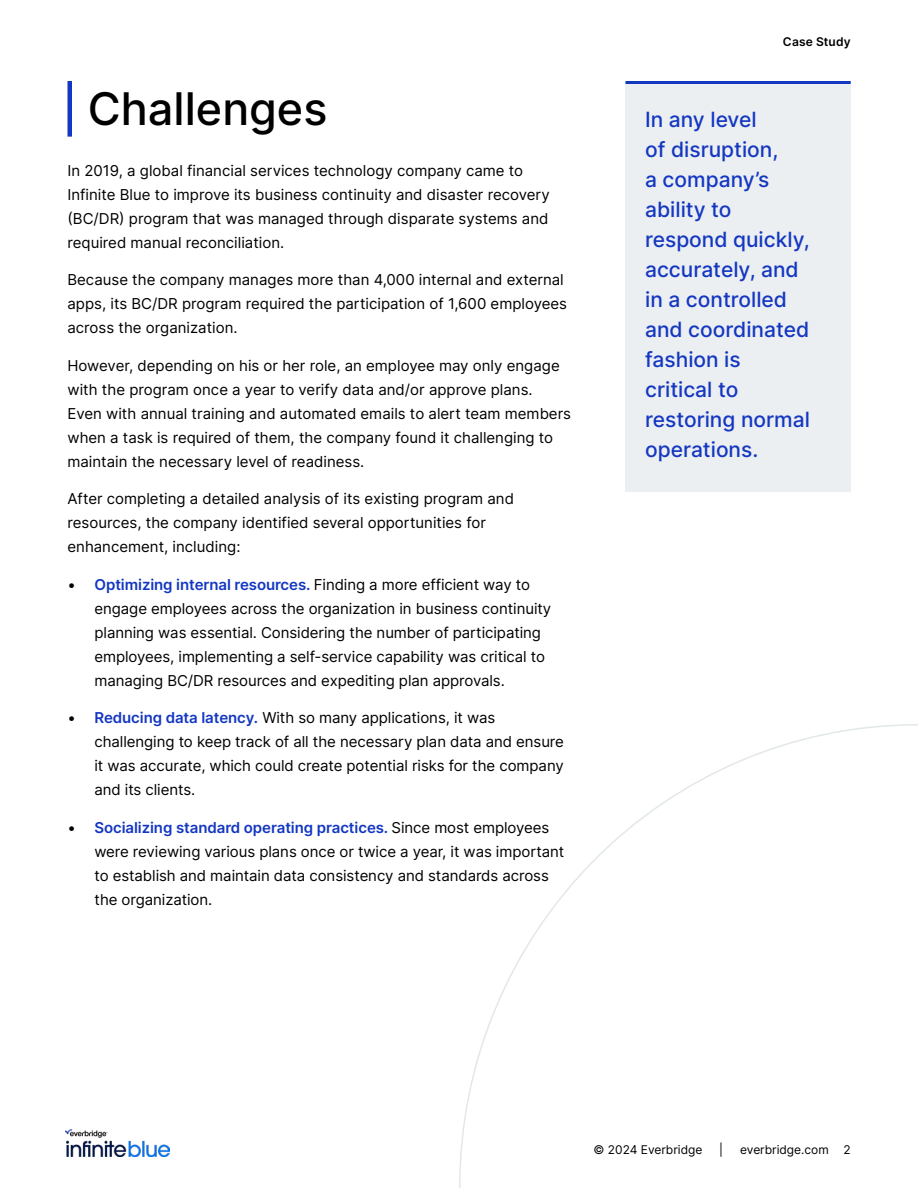
<style>
.page{position:relative;width:918px;height:1188px;background:#fff}
.page>*{position:absolute;margin:0;border:0;box-sizing:border-box;transform-origin:0 0}
.t1{font:500 45px "Inter";color:#000}
.t2{font:500 21px/30px "Inter";color:#1437c1}
.t3{font:15px/24px "Inter";color:#000}
.t4{font:12px "Inter";color:#000}
.t5{font:600 12px "Inter";letter-spacing:.01em;color:#000}
.s1{font-weight:600;color:#1437c1}
</style>
<div class="page">
<img style="left:66px;top:1129px;width:103px;height:27px">
<svg style="left:459px;top:724px;width:459px;height:464px"></svg>
<hr style="left:68px;top:81px;width:4px;height:56px;background:#1437c1">
<div style="left:626px;top:81px;width:225px;height:410px;background:#eceff1"></div>
<hr style="left:626px;top:81px;width:225px;height:3px;background:#1437c1">
<h1 class="t1" style="left:88px;top:75px;width:241px">Challenges</h1>
<p class="t3" style="left:68px;top:158px;width:484px">In 2019, a global financial services technology company came to Infinite Blue to improve its business continuity and disaster recovery (BC/DR) program that was managed through disparate systems and required manual reconciliation.</p>
<p class="t3" style="left:68px;top:267px;width:501px">Because the company manages more than 4,000 internal and external apps, its BC/DR program required the participation of 1,600 employees across the organization.</p>
<p class="t3" style="left:68px;top:353px;width:505px">However, depending on his or her role, an employee may only engage with the program once a year to verify data and/or approve plans.<br>Even with annual training and automated emails to alert team members when a task is required of them, the company found it challenging to maintain the necessary level of readiness.</p>
<p class="t3" style="left:68px;top:486px;width:448px">After completing a detailed analysis of its existing program and resources, the company identified several opportunities for enhancement, including:</p>
<p class="t3" style="left:94px;top:572px;width:458px;text-indent:-27px">• <span class="s1">Optimizing internal resources.</span> Finding a more efficient way to engage employees across the organization in business continuity planning was essential. Considering the number of participating employees, implementing a self-service capability was critical to managing BC/DR resources and expediting plan approvals.</p>
<p class="t3" style="left:94px;top:705px;width:471px;text-indent:-27px">• <span class="s1">Reducing data latency.</span> With so many applications, it was challenging to keep track of all the necessary plan data and ensure it was accurate, which could create potential risks for the company and its clients.</p>
<p class="t3" style="left:94px;top:815px;width:471px;text-indent:-27px">• <span class="s1">Socializing standard operating practices.</span> Since most employees were reviewing various plans once or twice a year, it was important to establish and maintain data consistency and standards across the organization.</p>
<p class="t5" style="left:783px;top:33px;width:69px">Case Study</p>
<h2 class="t2" style="left:645px;top:104px;width:166px">In any level<br>of disruption,<br>a company’s ability to respond quickly, accurately, and in a controlled and coordinated fashion is critical to restoring normal operations.</h2>
<p class="t4" style="left:594px;top:1140px;width:110px">© 2024 Everbridge</p>
<p class="t4" style="left:719px;top:1140px;width:5px">|</p>
<p class="t4" style="left:740px;top:1140px;width:112px">everbridge.com 2</p>
</div>
